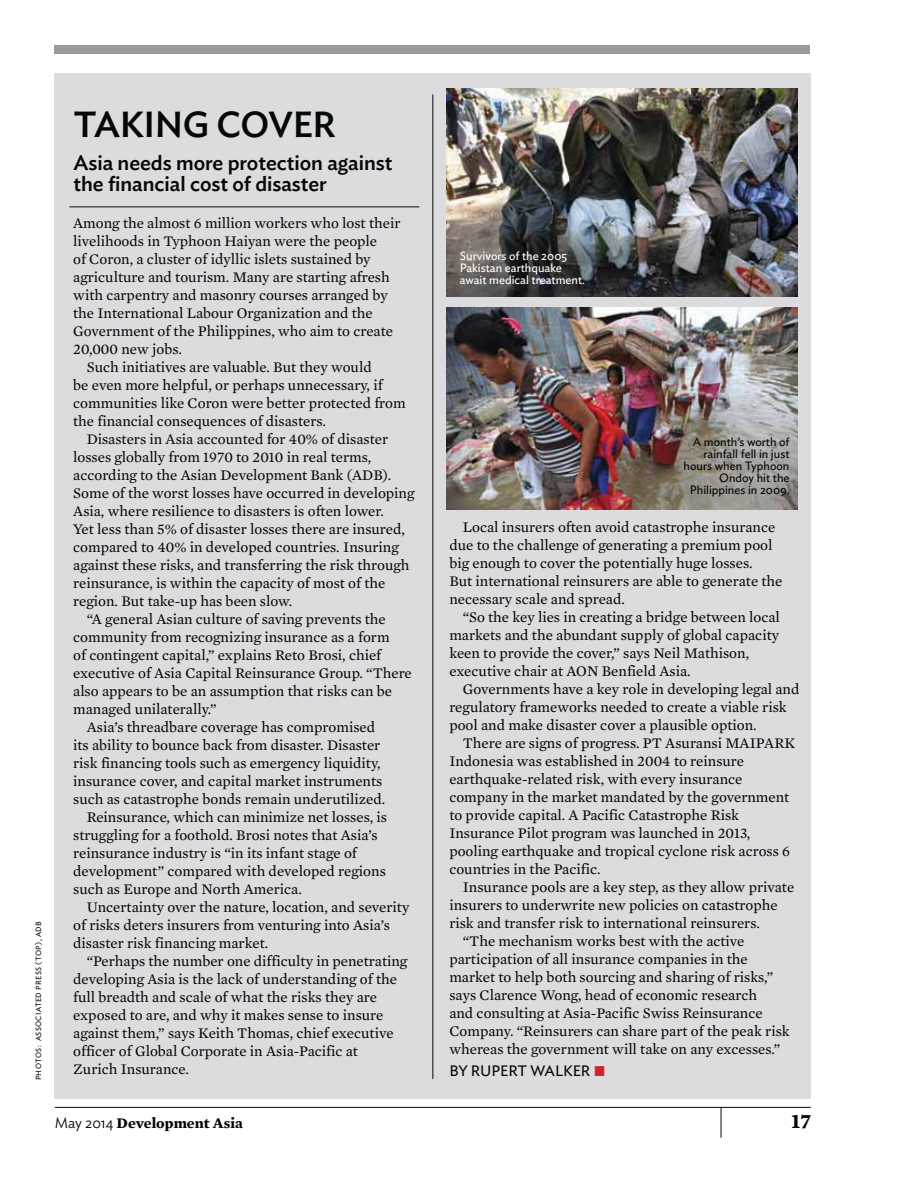
<style>
.page{position:relative;width:918px;height:1188px;background:#fff}
.page>*{position:absolute;margin:0;border:0;box-sizing:border-box;transform-origin:0 0}
.t1{font:500 36px "Ideal Sans";letter-spacing:-.01em;color:#040809}
.t2{font:500 21px/21px "Ideal Sans";letter-spacing:-.005em;color:#040809}
.t3{font:700 21px "Mercury Text G2";color:#040809}
.t4{font:15px/18px "Mercury Text G2";color:#040809}
.t5{font:700 15px "Mercury Text G2";color:#040809}
.t6{font:15px "Ideal Sans";color:#040809}
.t7{font:12px/12px "Ideal Sans";color:#040809;text-align:right}
.t8{font:12px/12px "Ideal Sans";color:#fff}
.t9{font:7.5px "Ideal Sans";letter-spacing:.05em;color:#040809}
.s1{font-family:"Ideal Sans";font-weight:300}
</style>
<div class="page">
<hr style="left:55px;top:1107px;width:756px;height:1px;background:#040809">
<hr style="left:721px;top:1108px;width:1px;height:30px;background:#040809">
<div style="left:54px;top:45px;width:756px;height:9px;background:#979b9e"></div>
<div style="left:55px;top:73px;width:756px;height:1026px;background:#dcdcde"></div>
<img style="left:447px;top:89px;width:350px;height:208px">
<hr style="left:432px;top:94px;width:1px;height:985px;background:#040809">
<hr style="left:69px;top:206px;width:350px;height:1px;background:#040809">
<img style="left:446px;top:308px;width:351px;height:202px">
<p class="t9" style="left:36px;top:1080px;width:161px;rotate:-90deg">PHOTOS: ASSOCIATED PRESS (TOP), ADB</p>
<h1 class="t1" style="left:73px;top:110px;width:264px">TAKING COVER</h1>
<h2 class="t2" style="left:73px;top:154px;width:321px">Asia needs more protection against the financial cost of disaster</h2>
<p class="t4" style="left:73px;top:215px;width:329px">Among the almost 6 million workers who lost their</p>
<p class="t4" style="left:73px;top:233px;width:306px">livelihoods in Typhoon Haiyan were the people</p>
<p class="t4" style="left:73px;top:251px;width:299px">of Coron, a cluster of idyllic islets sustained by</p>
<p class="t4" style="left:73px;top:269px;width:318px">agriculture and tourism. Many are starting afresh</p>
<p class="t4" style="left:73px;top:287px;width:316px">with carpentry and masonry courses arranged by</p>
<p class="t4" style="left:73px;top:305px;width:301px">the International Labour Organization and the</p>
<p class="t4" style="left:73px;top:323px;width:321px">Government of the Philippines, who aim to create</p>
<p class="t4" style="left:73px;top:341px;width:110px">20,000 new jobs.</p>
<p class="t4" style="left:87px;top:359px;width:287px">Such initiatives are valuable. But they would</p>
<p class="t4" style="left:73px;top:377px;width:311px">be even more helpful, or perhaps unnecessary, if</p>
<p class="t4" style="left:73px;top:395px;width:334px">communities like Coron were better protected from</p>
<p class="t4" style="left:73px;top:413px;width:254px">the financial consequences of disasters.</p>
<p class="t4" style="left:87px;top:431px;width:303px">Disasters in Asia accounted for 40% of disaster</p>
<p class="t4" style="left:73px;top:449px;width:300px">losses globally from 1970 to 2010 in real terms,</p>
<p class="t4" style="left:73px;top:467px;width:320px">according to the Asian Development Bank (ADB).</p>
<p class="t4" style="left:73px;top:485px;width:343px">Some of the worst losses have occurred in developing</p>
<p class="t4" style="left:73px;top:503px;width:312px">Asia, where resilience to disasters is often lower.</p>
<p class="t4" style="left:73px;top:521px;width:333px">Yet less than 5% of disaster losses there are insured,</p>
<p class="t4" style="left:73px;top:539px;width:327px">compared to 40% in developed countries. Insuring</p>
<p class="t4" style="left:73px;top:557px;width:338px">against these risks, and transferring the risk through</p>
<p class="t4" style="left:73px;top:575px;width:314px">reinsurance, is within the capacity of most of the</p>
<p class="t4" style="left:73px;top:593px;width:220px">region. But take-up has been slow.</p>
<p class="t4" style="left:87px;top:611px;width:301px">“A general Asian culture of saving prevents the</p>
<p class="t4" style="left:73px;top:629px;width:318px">community from recognizing insurance as a form</p>
<p class="t4" style="left:73px;top:647px;width:309px">of contingent capital,” explains Reto Brosi, chief</p>
<p class="t4" style="left:73px;top:665px;width:340px">executive of Asia Capital Reinsurance Group. “There</p>
<p class="t4" style="left:73px;top:683px;width:320px">also appears to be an assumption that risks can be</p>
<p class="t4" style="left:73px;top:701px;width:145px">managed unilaterally.”</p>
<p class="t4" style="left:87px;top:719px;width:290px">Asia’s threadbare coverage has compromised</p>
<p class="t4" style="left:73px;top:737px;width:309px">its ability to bounce back from disaster. Disaster</p>
<p class="t4" style="left:73px;top:755px;width:309px">risk financing tools such as emergency liquidity,</p>
<p class="t4" style="left:73px;top:773px;width:311px">insurance cover, and capital market instruments</p>
<p class="t4" style="left:73px;top:791px;width:314px">such as catastrophe bonds remain underutilized.</p>
<p class="t4" style="left:87px;top:809px;width:302px">Reinsurance, which can minimize net losses, is</p>
<p class="t4" style="left:73px;top:827px;width:306px">struggling for a foothold. Brosi notes that Asia’s</p>
<p class="t4" style="left:73px;top:845px;width:285px">reinsurance industry is “in its infant stage of</p>
<p class="t4" style="left:73px;top:863px;width:314px">development” compared with developed regions</p>
<p class="t4" style="left:73px;top:881px;width:230px">such as Europe and North America.</p>
<p class="t4" style="left:87px;top:899px;width:324px">Uncertainty over the nature, location, and severity</p>
<p class="t4" style="left:73px;top:917px;width:318px">of risks deters insurers from venturing into Asia’s</p>
<p class="t4" style="left:73px;top:935px;width:197px">disaster risk financing market.</p>
<p class="t4" style="left:87px;top:953px;width:322px">“Perhaps the number one difficulty in penetrating</p>
<p class="t4" style="left:73px;top:971px;width:325px">developing Asia is the lack of understanding of the</p>
<p class="t4" style="left:73px;top:989px;width:305px">full breadth and scale of what the risks they are</p>
<p class="t4" style="left:73px;top:1007px;width:312px">exposed to are, and why it makes sense to insure</p>
<p class="t4" style="left:73px;top:1025px;width:322px">against them,” says Keith Thomas, chief executive</p>
<p class="t4" style="left:73px;top:1043px;width:286px">officer of Global Corporate in Asia-Pacific at</p>
<p class="t4" style="left:73px;top:1061px;width:117px">Zurich Insurance.</p>
<p class="t8" style="left:460px;top:251px;width:127px">Survivors of the 2005<br>Pakistan earthquake await medical treatment.</p>
<p class="t7" style="left:684px;top:437px;width:108px">A month’s worth of rainfall fell in just hours when Typhoon<br>Ondoy hit the<br>Philippines in 2009.</p>
<p class="t4" style="left:449px;top:519px;width:335px;text-indent:14px">Local insurers often avoid catastrophe insurance due to the challenge of generating a premium pool big enough to cover the potentially huge losses.<br>But international reinsurers are able to generate the necessary scale and spread.</p>
<p class="t4" style="left:449px;top:609px;width:332px;text-indent:14px">“So the key lies in creating a bridge between local markets and the abundant supply of global capacity keen to provide the cover,” says Neil Mathison, executive chair at AON Benfield Asia.</p>
<p class="t4" style="left:449px;top:681px;width:352px;text-indent:14px">Governments have a key role in developing legal and regulatory frameworks needed to create a viable risk pool and make disaster cover a plausible option.</p>
<p class="t4" style="left:449px;top:735px;width:347px;text-indent:14px">There are signs of progress. PT Asuransi MAIPARK Indonesia was established in 2004 to reinsure earthquake-related risk, with every insurance company in the market mandated by the government to provide capital. A Pacific Catastrophe Risk Insurance Pilot program was launched in 2013, pooling earthquake and tropical cyclone risk across 6 countries in the Pacific.</p>
<p class="t4" style="left:463px;top:879px;width:333px">Insurance pools are a key step, as they allow private</p>
<p class="t4" style="left:449px;top:897px;width:330px">insurers to underwrite new policies on catastrophe</p>
<p class="t4" style="left:449px;top:915px;width:312px">risk and transfer risk to international reinsurers.</p>
<p class="t4" style="left:463px;top:933px;width:283px">“The mechanism works best with the active</p>
<p class="t4" style="left:449px;top:951px;width:300px">participation of all insurance companies in the</p>
<p class="t4" style="left:449px;top:969px;width:325px">market to help both sourcing and sharing of risks,”</p>
<p class="t4" style="left:449px;top:987px;width:309px">says Clarence Wong, head of economic research</p>
<p class="t4" style="left:449px;top:1005px;width:315px">and consulting at Asia-Pacific Swiss Reinsurance</p>
<p class="t4" style="left:449px;top:1023px;width:342px">Company. “Reinsurers can share part of the peak risk</p>
<p class="t4" style="left:449px;top:1041px;width:333px">whereas the government will take on any excesses.”</p>
<p class="t6" style="left:449px;top:1065px;width:143px">BY RUPERT WALKER</p>
<p class="t5" style="left:55px;top:1118px;width:190px"><span class="s1">May 2014</span> Development Asia</p>
<h2 class="t3" style="left:792px;top:1115px;width:21px">17</h2>
</div>
